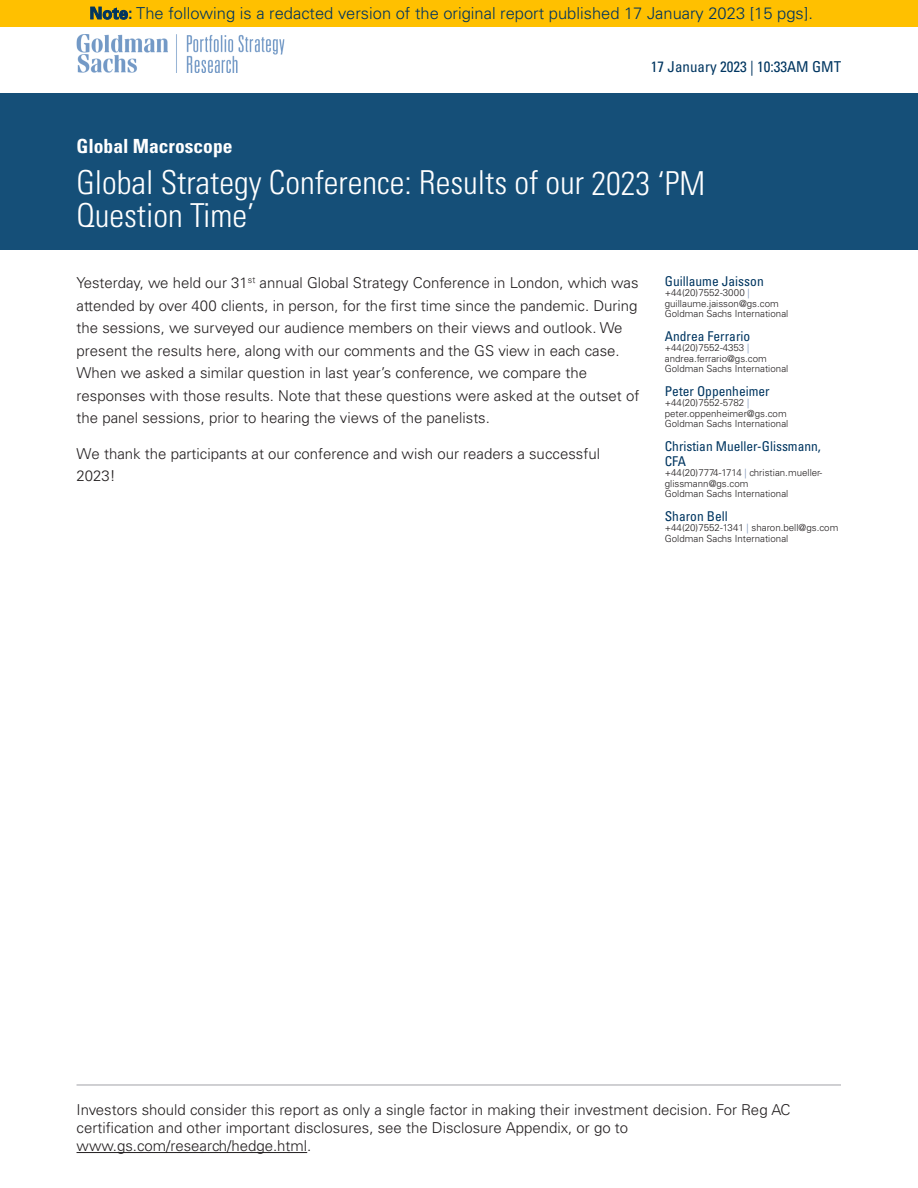
<style>
.page{position:relative;width:918px;height:1188px;background:#fff}
.page>*{position:absolute;margin:0;border:0;box-sizing:border-box;transform-origin:0 0}
.t1{font:300 condensed 33px/32.8px "Univers LT Std";color:#fff}
.t2{font:700 condensed 19.5px "Univers LT Std";color:#fff}
.t3{font:300 16.5px "Univers LT Std";color:#00355f}
.t4{font:300 15px/22.5px "Univers LT Std";color:#231f20}
.t5{font:condensed 15px "Univers LT Std";color:#003661}
.t6{font:condensed 13.5px/15px "Univers LT Std";color:#003661}
.t7{font:300 9.75px/10.5px "Univers LT Std";color:#231f20}
.s1{font-weight:700}
.s2{color:#7790b5}
</style>
<div class="page">
<div style="left:0;top:94px;width:918px;height:156px;background:#154f78"></div>
<img style="left:77px;top:34px;width:208px;height:38px">
<hr style="left:77px;top:1085px;width:764px;height:1px;background:#a1a1a7">
<hr style="left:77px;top:1152px;width:230px;height:1px;background:#231f20">
<div style="left:1px;top:0;width:917px;height:27px;background:#ffc000"></div>
<p class="t3" style="left:90px;top:3px;width:725px"><span class="s1">Note:</span> The following is a redacted version of the original report published 17 January 2023 [15 pgs].</p>
<p class="t5" style="left:651px;top:61px;width:192px">17 January 2023 | 10:33AM GMT</p>
<p class="t2" style="left:77px;top:139px;width:157px">Global Macroscope</p>
<p class="t1" style="left:77px;top:170px;width:630px">Global Strategy Conference: Results of our 2023 ‘PM<br>Question Time’</p>
<p class="t4" style="left:77px;top:272px;width:564px">Yesterday, we held our 31<sup>st</sup> annual Global Strategy Conference in London, which was attended by over 400 clients, in person, for the first time since the pandemic. During the sessions, we surveyed our audience members on their views and outlook. We present the results here, along with our comments and the GS view in each case.<br>When we asked a similar question in last year’s conference, we compare the responses with those results. Note that these questions were asked at the outset of the panel sessions, prior to hearing the views of the panelists.</p>
<p class="t4" style="left:77px;top:442px;width:525px">We thank the participants at our conference and wish our readers a successful<br>2023!</p>
<p class="t6" style="left:665px;top:275px;width:100px">Guillaume Jaisson</p>
<p class="t7" style="left:665px;top:287px;width:115px">+44(20)7552-3000 <span class="s2">| </span>guillaume.jaisson@gs.com</p>
<p class="t7" style="left:665px;top:308px;width:125px">Goldman Sachs International</p>
<p class="t6" style="left:665px;top:330px;width:87px">Andrea Ferrario</p>
<p class="t7" style="left:665px;top:342px;width:104px">+44(20)7552-4353 <span class="s2">| </span>andrea.ferrario@gs.com</p>
<p class="t7" style="left:665px;top:363px;width:125px">Goldman Sachs International</p>
<p class="t6" style="left:665px;top:385px;width:106px">Peter Oppenheimer</p>
<p class="t7" style="left:665px;top:397px;width:123px">+44(20)7552-5782 <span class="s2">| </span>peter.oppenheimer@gs.com</p>
<p class="t7" style="left:665px;top:418px;width:125px">Goldman Sachs International</p>
<p class="t6" style="left:665px;top:440px;width:158px">Christian Mueller-Glissmann,<br>CFA</p>
<p class="t7" style="left:665px;top:467px;width:159px">+44(20)7774-1714 <span class="s2">|</span> christian.mueller&shy;glissmann@gs.com</p>
<p class="t7" style="left:665px;top:488px;width:125px">Goldman Sachs International</p>
<p class="t6" style="left:665px;top:510px;width:64px">Sharon Bell</p>
<p class="t7" style="left:665px;top:522px;width:175px">+44(20)7552-1341 <span class="s2">|</span> sharon.bell@gs.com</p>
<p class="t7" style="left:665px;top:533px;width:125px">Goldman Sachs International</p>
<p class="t4" style="left:77px;top:1101px;width:716px;line-height:18px">Investors should consider this report as only a single factor in making their investment decision. For Reg AC certification and other important disclosures, see the Disclosure Appendix, or go to www.gs.com/research/hedge.html.</p>
</div>
